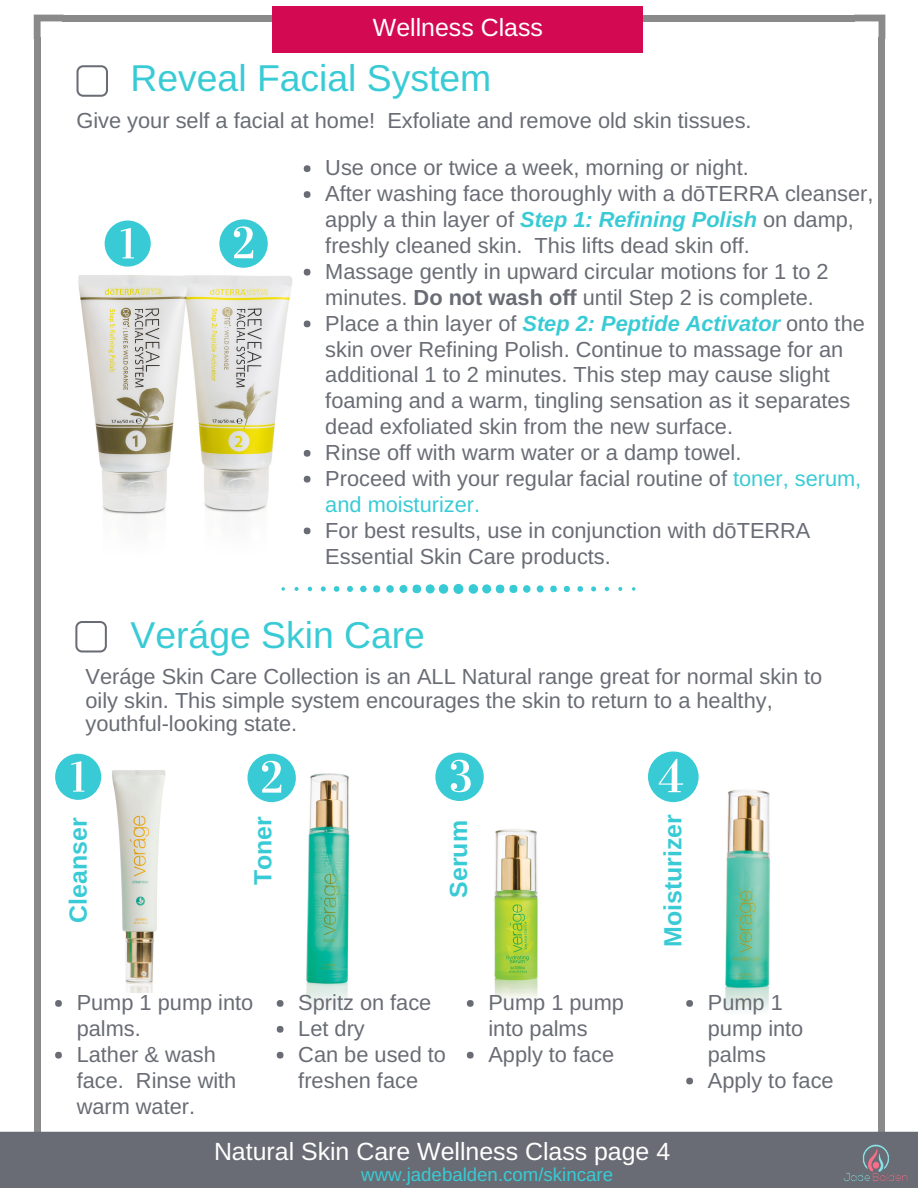
<style>
.page{position:relative;width:918px;height:1188px;background:#fff}
.page>*{position:absolute;margin:0;border:0;box-sizing:border-box;transform-origin:0 0}
.t1{font:37.35px "Arimo";color:#39cbd5}
.t2{font:24.9px "Arimo";color:#fff}
.t3{font:700 24.9px "Arimo";color:#39cbd5}
.t4{font:21.75px/25.8px "Arimo";color:#696c74}
.t5{font:18.75px "Arimo";color:#39cbd5}
.s1{font-family:"Liberation Sans"}
.s2{font-weight:700;font-style:italic;color:#39cbd5}
.s3{font-weight:700}
.s4{color:#39cbd5}
</style>
<div class="page">
<svg style="left:34px;top:15px;width:30px;height:23px"></svg>
<div style="left:34px;top:38px;width:7px;height:1114px;background:#8a8a8a"></div>
<div style="left:879px;top:38px;width:6px;height:1114px;background:#8a8a8a"></div>
<div style="left:62px;top:15px;width:793px;height:6px;background:#8a8a8a"></div>
<svg style="left:854px;top:15px;width:31px;height:24px"></svg>
<div style="left:272px;top:7px;width:370px;height:46px;background:#d30a51"></div>
<img style="left:78px;top:240px;width:235px;height:352px">
<img style="left:101px;top:770px;width:65px;height:222px">
<img style="left:466px;top:829px;width:80px;height:203px">
<img style="left:247px;top:753px;width:103px;height:254px">
<svg style="left:105px;top:220px;width:46px;height:47px"></svg>
<svg style="left:219px;top:219px;width:49px;height:49px"></svg>
<img style="left:671px;top:789px;width:100px;height:221px">
<div style="left:304px;top:165px;width:6px;height:7px;background:#696c74;border-radius:50%"></div>
<div style="left:304px;top:191px;width:6px;height:7px;background:#696c74;border-radius:50%"></div>
<div style="left:304px;top:269px;width:6px;height:7px;background:#696c74;border-radius:50%"></div>
<svg style="left:304px;top:321px;width:6px;height:6px"></svg>
<div style="left:304px;top:450px;width:6px;height:7px;background:#696c74;border-radius:50%"></div>
<div style="left:304px;top:476px;width:6px;height:7px;background:#696c74;border-radius:50%"></div>
<svg style="left:304px;top:528px;width:6px;height:6px"></svg>
<div style="left:453px;top:584px;width:10px;height:10px;background:#39cbd5;border-radius:50%"></div>
<div style="left:469px;top:584px;width:9px;height:10px;background:#39cbd5;border-radius:50%"></div>
<div style="left:482px;top:584px;width:9px;height:9px;background:#39cbd5;border-radius:50%"></div>
<div style="left:496px;top:585px;width:8px;height:8px;background:#39cbd5;border-radius:50%"></div>
<div style="left:509px;top:585px;width:8px;height:8px;background:#39cbd5;border-radius:50%"></div>
<div style="left:523px;top:585px;width:8px;height:8px;background:#39cbd5;border-radius:50%"></div>
<div style="left:537px;top:585px;width:7px;height:7px;background:#39cbd5;border-radius:50%"></div>
<div style="left:550px;top:586px;width:7px;height:6px;background:#39cbd5;border-radius:50%"></div>
<svg style="left:564px;top:586px;width:6px;height:6px"></svg>
<svg style="left:577px;top:586px;width:6px;height:6px"></svg>
<svg style="left:591px;top:586px;width:5px;height:5px"></svg>
<svg style="left:605px;top:587px;width:4px;height:4px"></svg>
<svg style="left:618px;top:587px;width:4px;height:4px"></svg>
<svg style="left:632px;top:587px;width:3px;height:4px"></svg>
<div style="left:439px;top:584px;width:9px;height:10px;background:#39cbd5;border-radius:50%"></div>
<div style="left:426px;top:584px;width:9px;height:9px;background:#39cbd5;border-radius:50%"></div>
<div style="left:413px;top:585px;width:8px;height:8px;background:#39cbd5;border-radius:50%"></div>
<div style="left:399px;top:585px;width:8px;height:8px;background:#39cbd5;border-radius:50%"></div>
<div style="left:386px;top:585px;width:8px;height:8px;background:#39cbd5;border-radius:50%"></div>
<div style="left:373px;top:585px;width:7px;height:7px;background:#39cbd5;border-radius:50%"></div>
<div style="left:360px;top:586px;width:7px;height:6px;background:#39cbd5;border-radius:50%"></div>
<svg style="left:347px;top:586px;width:6px;height:6px"></svg>
<svg style="left:334px;top:586px;width:5px;height:6px"></svg>
<svg style="left:321px;top:586px;width:5px;height:5px"></svg>
<svg style="left:308px;top:587px;width:4px;height:4px"></svg>
<svg style="left:295px;top:587px;width:4px;height:4px"></svg>
<svg style="left:281px;top:587px;width:4px;height:4px"></svg>
<svg style="left:55px;top:754px;width:46px;height:46px"></svg>
<svg style="left:248px;top:754px;width:48px;height:48px"></svg>
<svg style="left:435px;top:753px;width:49px;height:48px"></svg>
<svg style="left:648px;top:752px;width:51px;height:50px"></svg>
<div style="left:55px;top:1000px;width:7px;height:7px;background:#696c74;border-radius:50%"></div>
<div style="left:55px;top:1052px;width:7px;height:7px;background:#696c74;border-radius:50%"></div>
<div style="left:277px;top:1000px;width:7px;height:7px;background:#696c74;border-radius:50%"></div>
<div style="left:277px;top:1026px;width:7px;height:7px;background:#696c74;border-radius:50%"></div>
<div style="left:277px;top:1052px;width:7px;height:7px;background:#696c74;border-radius:50%"></div>
<div style="left:467px;top:1000px;width:7px;height:7px;background:#696c74;border-radius:50%"></div>
<div style="left:467px;top:1052px;width:7px;height:7px;background:#696c74;border-radius:50%"></div>
<div style="left:686px;top:1000px;width:7px;height:7px;background:#696c74;border-radius:50%"></div>
<div style="left:686px;top:1078px;width:7px;height:6px;background:#696c74;border-radius:50%"></div>
<svg style="left:77px;top:65px;width:31px;height:32px"></svg>
<svg style="left:75px;top:621px;width:32px;height:31px"></svg>
<div style="left:0;top:1132px;width:918px;height:56px;background:#696c74"></div>
<img style="left:843px;top:1138px;width:66px;height:43px">
<p class="t2" style="left:373px;top:13px;width:172px">Wellness Class</p>
<h1 class="t1" style="left:130px;top:57px;width:362px">Reveal Facial System</h1>
<p class="t4" style="left:76px;top:108px;width:677px">Give your self a facial at home! Exfoliate and remove old skin tissues.</p>
<p class="t4" style="left:325px;top:155px;width:550px">Use once or twice a week, morning or night.<br>After washing face thoroughly with a d<span class="s1">ō</span>TERRA cleanser, apply a thin layer of <span class="s2">Step 1: Refining Polish</span> on damp, freshly cleaned skin. This lifts dead skin off.<br>Massage gently in upward circular motions for 1 to 2 minutes. <span class="s3">Do not wash off</span> until Step 2 is complete.<br>Place a thin layer of <span class="s2">Step 2: Peptide Activator</span> onto the skin over Refining Polish. Continue to massage for an additional 1 to 2 minutes. This step may cause slight foaming and a warm, tingling sensation as it separates dead exfoliated skin from the new surface.<br>Rinse off with warm water or a damp towel.<br>Proceed with your regular facial routine of <span class="s4">toner, serum, and moisturizer.<br></span>For best results, use in conjunction with d<span class="s1">ō</span>TERRA Essential Skin Care products.</p>
<h1 class="t1" style="left:130px;top:614px;width:296px">Veráge Skin Care</h1>
<p class="t4" style="left:86px;top:664px;width:738px;line-height:23.7px">Veráge Skin Care Collection is an ALL Natural range great for normal skin to oily skin. This simple system encourages the skin to return to a healthy, youthful-looking state.</p>
<p class="t3" style="left:64px;top:922px;width:107px;rotate:-90deg">Cleanser</p>
<p class="t3" style="left:249px;top:885px;width:71px;rotate:-90deg">Toner</p>
<p class="t3" style="left:445px;top:898px;width:79px;rotate:-90deg">Serum</p>
<p class="t3" style="left:659px;top:947px;width:134px;rotate:-90deg">Moisturizer</p>
<p class="t4" style="left:77px;top:990px;width:178px">Pump 1 pump into palms.<br>Lather &amp; wash face. Rinse with warm water.</p>
<p class="t4" style="left:298px;top:990px;width:149px">Spritz on face<br>Let dry<br>Can be used to freshen face</p>
<p class="t4" style="left:488px;top:990px;width:137px">Pump 1 pump into palms<br>Apply to face</p>
<p class="t4" style="left:708px;top:990px;width:127px">Pump 1 pump into palms<br>Apply to face</p>
<p class="t2" style="left:214px;top:1137px;width:458px">Natural Skin Care Wellness Class page 4</p>
<p class="t5" style="left:361px;top:1164px;width:253px">www.jadebalden.com/skincare</p>
</div>
